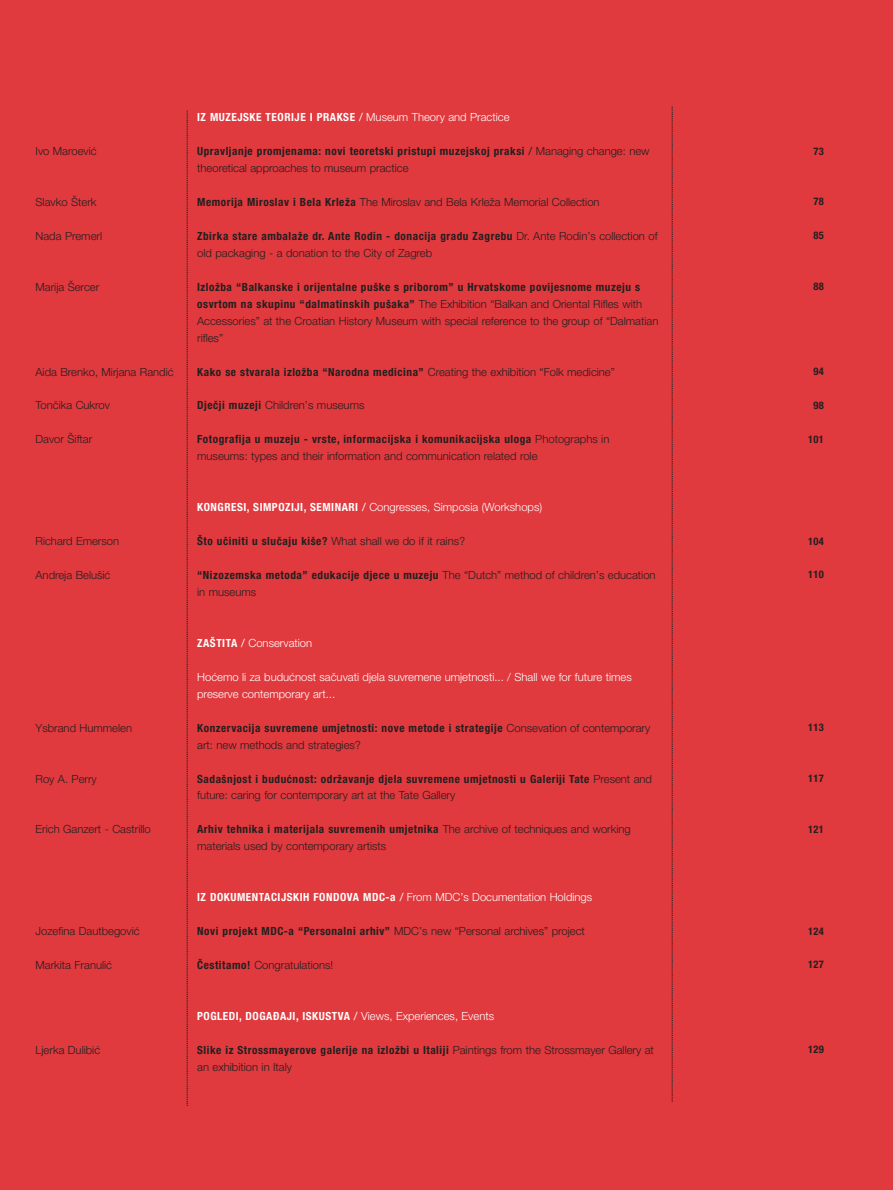
<style>
.page{position:relative;width:893px;height:1190px;background:#fff}
.page>*{position:absolute;margin:0;border:0;box-sizing:border-box;transform-origin:0 0}
.t1{font:300 11.25px/17px "Helvetica Neue";color:#231f1f}
.t2{font:700 condensed 11.25px/17px "Helvetica Neue";letter-spacing:.05em;color:#231f1f}
.t3{font:300 11.25px/17px "Helvetica Neue";color:#fff}
.t4{font:700 condensed 11.25px "Helvetica Neue";letter-spacing:.05em;color:#fff}
.t5{font:700 condensed 10.5px "Helvetica Neue";letter-spacing:.02em;color:#231f1f}
.s1{font-weight:400;font-stretch:normal}
.s2{font-weight:300;font-stretch:normal}
.s3{font-weight:700;font-stretch:condensed}
.s4{font-weight:400}
</style>
<div class="page">
<div style="left:0;top:0;width:892px;height:1189px;background:#e0393e"></div>
<svg style="left:187px;top:111px;width:1px;height:995px"></svg>
<svg style="left:672px;top:106px;width:1px;height:995px"></svg>
<p class="t1" style="left:36px;top:144px;width:63px">Ivo MaroeviÊ</p>
<p class="t1" style="left:36px;top:194px;width:62px">Slavko ©terk</p>
<p class="t1" style="left:36px;top:228px;width:68px">Nada Premerl</p>
<p class="t1" style="left:36px;top:279px;width:65px">Marija ©ercer</p>
<p class="t1" style="left:36px;top:364px;width:140px">Aida Brenko, Mirjana RandiÊ</p>
<p class="t1" style="left:36px;top:398px;width:76px">TonËika Cukrov</p>
<p class="t1" style="left:36px;top:432px;width:58px">Davor ©iftar</p>
<p class="t4" style="left:197px;top:113px;width:314px">IZ MUZEJSKE TEORIJE I PRAKSE <span class="s1">/</span> <span class="s2">Museum Theory and Practice</span></p>
<p class="t2" style="left:197px;top:144px;width:454px">Upravljanje promjenama: novi teoretski pristupi muzejskoj praksi <span class="s1">/</span> <span class="s2">Managing change: new theoretical approaches to museum practice</span></p>
<p class="t1" style="left:197px;top:194px;width:404px"><span class="s3">Memorija Miroslav i Bela Krleæa</span> The Miroslav and Bela Krleæa Memorial Collection</p>
<p class="t1" style="left:197px;top:228px;width:462px"><span class="s3">Zbirka stare ambalaæe dr. Ante Rodin - donacija gradu Zagrebu</span> Dr. Ante Rodin’s collection of old packaging - a donation to the City of Zagreb</p>
<p class="t1" style="left:197px;top:279px;width:462px"><span class="s3">Izloæba “Balkanske i orijentalne puπke s priborom” u Hrvatskome povijesnome muzeju s osvrtom na skupinu “dalmatinskih puπaka”</span> The Exhibition “Balkan and Oriental Rifles with Accessories” at the Croatian History Museum with special reference to the group of “Dalmatian rifles”</p>
<p class="t2" style="left:197px;top:364px;width:419px">Kako se stvarala izloæba “Narodna medicina” <span class="s2">Creating the exhibition “Folk medicine”</span></p>
<p class="t1" style="left:197px;top:398px;width:169px"><span class="s3">DjeËji muzeji</span> Children’s museums</p>
<p class="t1" style="left:197px;top:432px;width:413px"><span class="s3">Fotografija u muzeju - vrste, informacijska i komunikacijska uloga</span> Photographs in museums: types and their information and communication related role</p>
<p class="t5" style="left:813px;top:147px;width:12px">73</p>
<p class="t5" style="left:813px;top:198px;width:12px">78</p>
<p class="t5" style="left:813px;top:232px;width:12px">85</p>
<p class="t5" style="left:813px;top:283px;width:12px">88</p>
<p class="t5" style="left:813px;top:367px;width:12px">94</p>
<p class="t5" style="left:813px;top:401px;width:12px">98</p>
<p class="t5" style="left:808px;top:435px;width:17px">101</p>
<p class="t1" style="left:36px;top:533px;width:85px">Richard Emerson</p>
<p class="t1" style="left:36px;top:567px;width:76px">Andreja BeluπiÊ</p>
<p class="t3" style="left:197px;top:500px;width:346px"><span class="s3">KONGRESI, SIMPOZIJI, SEMINARI</span> <span class="s4">/</span> Congresses, Simposia (Workshops)</p>
<p class="t2" style="left:197px;top:533px;width:269px">©to uËiniti u sluËaju kiπe? <span class="s2">What shall we do if it rains?</span></p>
<p class="t1" style="left:197px;top:567px;width:460px"><span class="s3">“Nizozemska metoda” edukacije djece u muzeju</span> The “Dutch” method of children’s education in museums</p>
<p class="t5" style="left:808px;top:537px;width:17px">104</p>
<p class="t5" style="left:808px;top:571px;width:17px">110</p>
<p class="t1" style="left:36px;top:720px;width:98px">Ysbrand Hummelen</p>
<p class="t1" style="left:36px;top:771px;width:63px">Roy A. Perry</p>
<p class="t1" style="left:36px;top:822px;width:117px">Erich Ganzert - Castrillo</p>
<p class="t3" style="left:197px;top:635px;width:116px"><span class="s3">ZA©TITA</span> <span class="s4">/</span> Conservation</p>
<p class="t3" style="left:197px;top:669px;width:436px">HoÊemo li za buduÊnost saËuvati djela suvremene umjetnosti... / Shall we for future times preserve contemporary art...</p>
<p class="t2" style="left:197px;top:720px;width:454px">Konzervacija suvremene umjetnosti: nove metode i strategije <span class="s2">Consevation of contemporary art: new methods and strategies?</span></p>
<p class="t2" style="left:197px;top:771px;width:456px">Sadaπnjost i buduÊnost: odræavanje djela suvremene umjetnosti u Galeriji Tate <span class="s2">Present and future: caring for contemporary art at the Tate Gallery</span></p>
<p class="t1" style="left:197px;top:822px;width:435px"><span class="s3">Arhiv tehnika i materijala suvremenih umjetnika</span> The archive of techniques and working materials used by contemporary artists</p>
<p class="t5" style="left:808px;top:723px;width:17px">113</p>
<p class="t5" style="left:808px;top:774px;width:17px">117</p>
<p class="t5" style="left:808px;top:825px;width:17px">121</p>
<p class="t1" style="left:36px;top:923px;width:106px">Jozefina DautbegoviÊ</p>
<p class="t1" style="left:36px;top:957px;width:78px">Markita FranuliÊ</p>
<p class="t4" style="left:197px;top:893px;width:396px">IZ DOKUMENTACIJSKIH FONDOVA MDC-a <span class="s1">/</span> <span class="s2">From MDC’s Documentation Holdings</span></p>
<p class="t2" style="left:197px;top:923px;width:389px">Novi projekt MDC-a “Personalni arhiv” <span class="s2">MDC’s new “Personal archives” project</span></p>
<p class="t1" style="left:197px;top:957px;width:138px"><span class="s3">»estitamo!</span> Congratulations!</p>
<p class="t5" style="left:808px;top:927px;width:17px">124</p>
<p class="t5" style="left:808px;top:961px;width:17px">127</p>
<p class="t1" style="left:36px;top:1042px;width:66px">Ljerka DulibiÊ</p>
<p class="t4" style="left:197px;top:1011px;width:298px">POGLEDI, DOGA–AJI, ISKUSTVA <span class="s1">/</span> <span class="s2">Views, Experiences, Events</span></p>
<p class="t1" style="left:197px;top:1042px;width:458px"><span class="s3">Slike iz Strossmayerove galerije na izloæbi u Italiji</span> Paintings from the Strossmayer Gallery at an exhibition in Italy</p>
<p class="t5" style="left:808px;top:1045px;width:17px">129</p>
</div>
